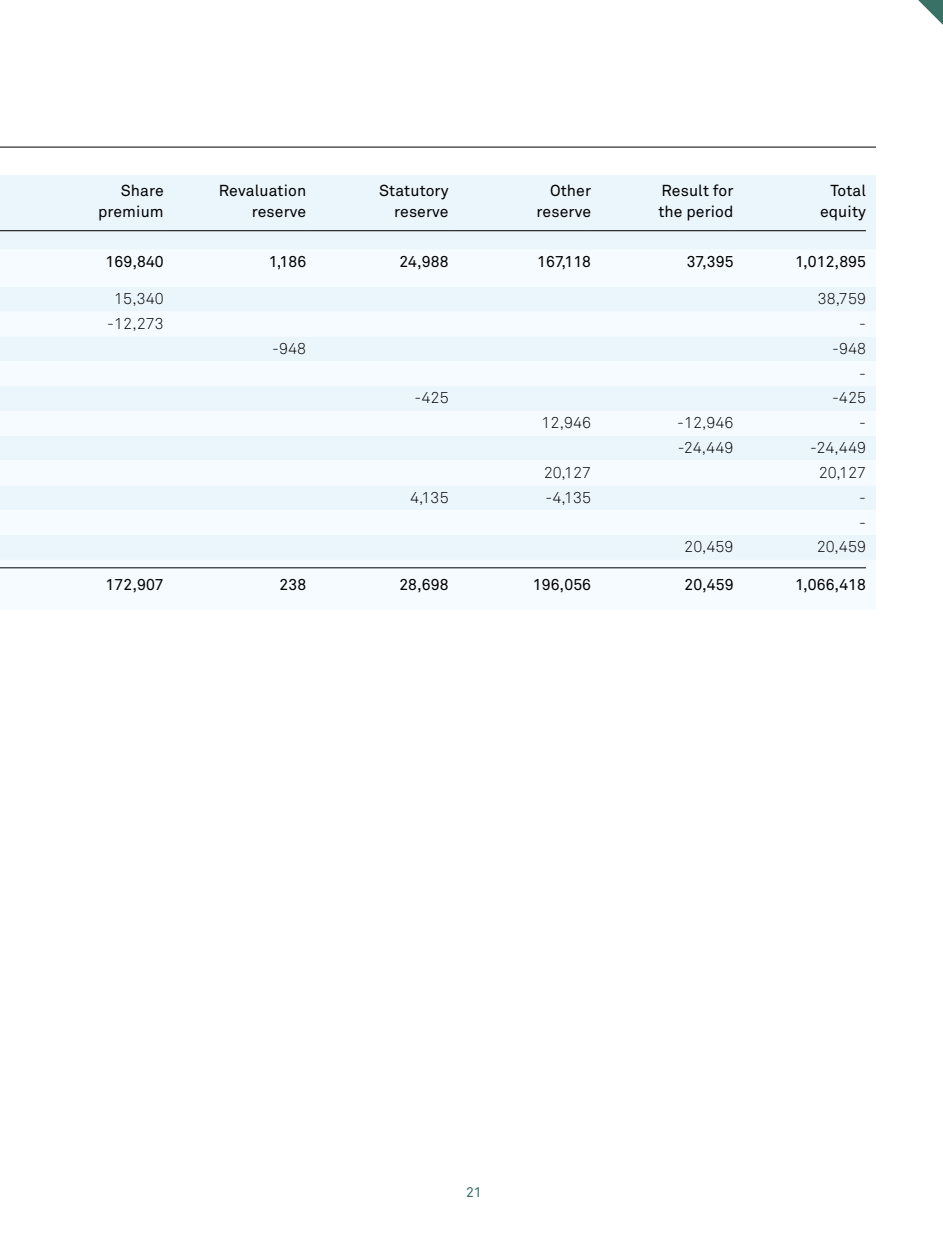
<style>
.page{position:relative;width:943px;height:1241px;background:#fff}
.page>*{position:absolute;margin:0;border:0;box-sizing:border-box;transform-origin:0 0}
.t1{font:15.75px/21px "Akkurat Pro";letter-spacing:.005em;color:#000;text-align:right}
.t2{font:15.75px/24.8px "Akkurat Light Pro";letter-spacing:.005em;color:#000;text-align:right}
.t3{font:14px "Akkurat Pro";color:#3a7167}
</style>
<div class="page">
<svg style="left:918px;top:0;width:25px;height:25px"></svg>
<div style="left:0;top:175px;width:876px;height:50px;background:#ebf6fc"></div>
<div style="left:0;top:225px;width:876px;height:24px;background:#ebf6fc"></div>
<svg style="left:0;top:249px;width:876px;height:320px;fill:#f5fbfe"></svg>
<hr style="left:0;top:230px;width:866px;height:1px;background:#000">
<hr style="left:0;top:567px;width:866px;height:1px;background:#000">
<hr style="left:0;top:147px;width:876px;height:1px;background:#000">
<p class="t1" style="left:98px;top:181px;width:67px">Share premium</p>
<p class="t1" style="left:219px;top:181px;width:89px">Revaluation reserve</p>
<p class="t1" style="left:379px;top:181px;width:71px">Statutory reserve</p>
<p class="t1" style="left:536px;top:181px;width:56px">Other reserve</p>
<p class="t1" style="left:658px;top:181px;width:77px;text-align:left">Result for the period</p>
<p class="t1" style="left:820px;top:181px;width:47px">Total equity</p>
<p class="t1" style="left:105px;top:251px;width:60px">169,840</p>
<p class="t1" style="left:269px;top:251px;width:39px">1,186</p>
<p class="t1" style="left:399px;top:251px;width:51px">24,988</p>
<p class="t1" style="left:537px;top:251px;width:55px">167,118</p>
<p class="t1" style="left:686px;top:251px;width:48px">37,395</p>
<p class="t1" style="left:795px;top:251px;width:72px">1,012,895</p>
<p class="t2" style="left:114px;top:286px;width:51px">15,340</p>
<p class="t2" style="left:817px;top:286px;width:50px">38,759</p>
<p class="t2" style="left:107px;top:311px;width:58px">-12,273</p>
<p class="t2" style="left:859px;top:311px;width:8px">-</p>
<p class="t2" style="left:272px;top:336px;width:35px">-948</p>
<p class="t2" style="left:832px;top:336px;width:35px">-948 -</p>
<p class="t2" style="left:414px;top:386px;width:35px">-425</p>
<p class="t2" style="left:832px;top:386px;width:35px">-425</p>
<p class="t2" style="left:541px;top:410px;width:51px">12,946</p>
<p class="t2" style="left:677px;top:410px;width:58px">-12,946</p>
<p class="t2" style="left:859px;top:410px;width:8px">-</p>
<p class="t2" style="left:677px;top:435px;width:57px">-24,449</p>
<p class="t2" style="left:810px;top:435px;width:57px">-24,449</p>
<p class="t2" style="left:544px;top:460px;width:49px">20,127</p>
<p class="t2" style="left:818px;top:460px;width:49px">20,127</p>
<p class="t2" style="left:410px;top:485px;width:40px">4,135</p>
<p class="t2" style="left:545px;top:485px;width:47px">-4,135</p>
<p class="t2" style="left:859px;top:485px;width:8px;text-align:left">- -</p>
<p class="t2" style="left:684px;top:534px;width:51px">20,459</p>
<p class="t2" style="left:816px;top:534px;width:51px">20,459</p>
<p class="t1" style="left:105px;top:574px;width:60px">172,907</p>
<p class="t1" style="left:279px;top:574px;width:28px">238</p>
<p class="t1" style="left:399px;top:574px;width:51px">28,698</p>
<p class="t1" style="left:533px;top:574px;width:60px">196,056</p>
<p class="t1" style="left:684px;top:574px;width:50px">20,459</p>
<p class="t1" style="left:795px;top:574px;width:72px">1,066,418</p>
<p class="t3" style="left:466px;top:1184px;width:17px">21</p>
</div>
